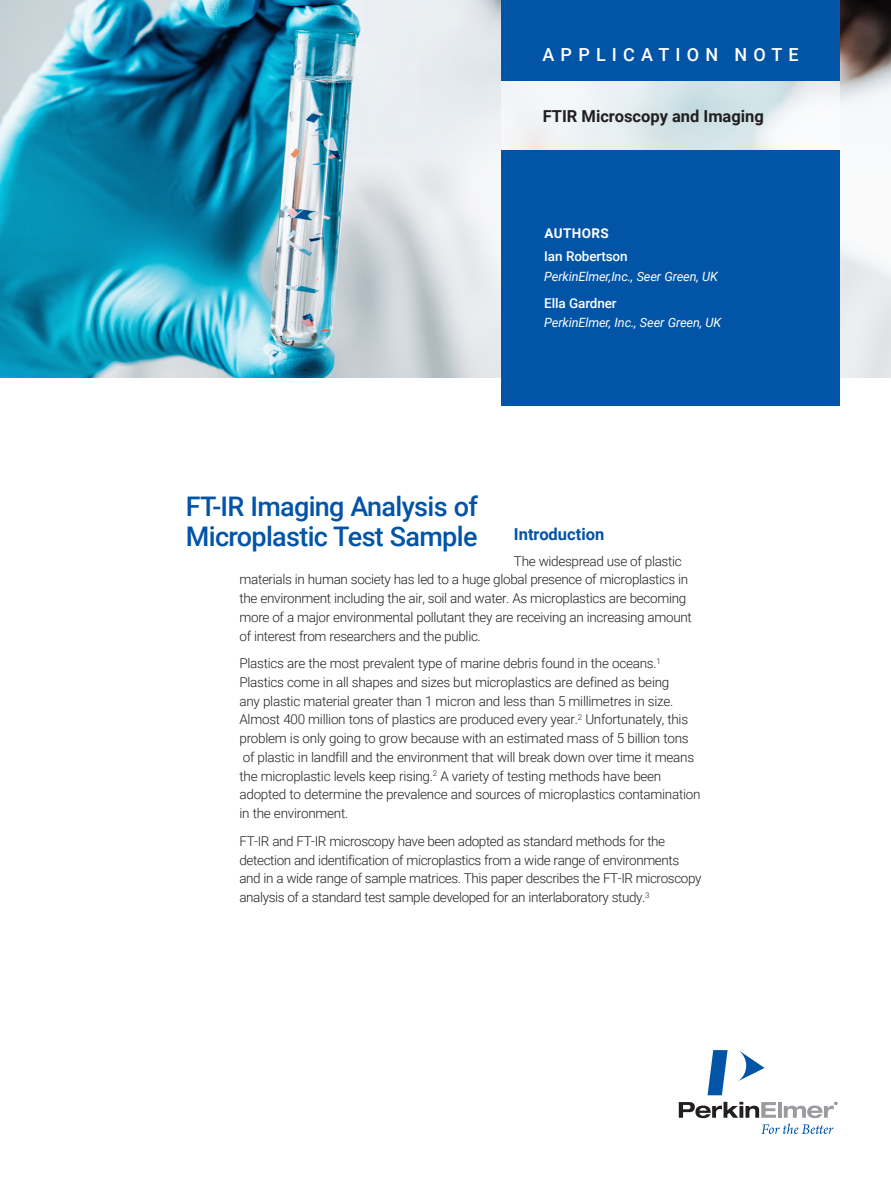
<style>
.page{position:relative;width:891px;height:1188px;background:#fff}
.page>*{position:absolute;margin:0;border:0;box-sizing:border-box;transform-origin:0 0}
.Intro_Head{font:500 27px/30px "Roboto";letter-spacing:-.025em;color:#0154a6}
.t1{font:500 18px "Roboto";letter-spacing:.345em;color:#fff}
.Product_header{font:700 16.5px "Roboto";color:#231f20}
.Intro_Subhead{font:700 16.5px "Roboto";color:#0154a6}
.t2{font:300 13.5px/18.8px "Roboto";letter-spacing:-.02em;color:#231f20}
.Author_Contributor_N{font:500 13.5px "Roboto";letter-spacing:-.01em;color:#fff}
.Body{font:700 13.5px "Roboto";letter-spacing:.025em;color:#fff}
.Author_Contributor_A{font:italic 12.75px "Roboto";letter-spacing:-.01em;color:#fff}
</style>
<div class="page">
<svg style="left:738px;top:1050px;width:27px;height:31px"></svg>
<svg style="left:708px;top:1050px;width:20px;height:45px"></svg>
<svg style="left:679px;top:1102px;width:158px;height:32px"></svg>
<img style="left:0;top:0;width:891px;height:378px">
<svg style="left:501px;top:81px;width:339px;height:69px"></svg>
<div style="left:501px;top:150px;width:339px;height:256px;background:#0154a6"></div>
<div style="left:501px;top:0;width:339px;height:81px;background:#0154a6"></div>
<p class="t1" style="left:542px;top:42px;width:258px">APPLICATION NOTE</p>
<p class="Product_header" style="left:543px;top:105px;width:223px">FTIR Microscopy and Imaging</p>
<p class="Body" style="left:545px;top:224px;width:66px">AUTHORS</p>
<p class="Author_Contributor_N" style="left:544px;top:247px;width:85px">Ian Robertson</p>
<p class="Author_Contributor_A" style="left:544px;top:267px;width:175px">PerkinElmer,Inc., Seer Green, UK</p>
<p class="Author_Contributor_N" style="left:544px;top:293px;width:74px">Ella Gardner</p>
<p class="Author_Contributor_A" style="left:544px;top:314px;width:178px">PerkinElmer, Inc., Seer Green, UK</p>
<p class="Intro_Head" style="left:186px;top:490px;width:294px">FT-IR Imaging Analysis of<br>Microplastic Test Sample</p>
<p class="Intro_Subhead" style="left:514px;top:523px;width:92px">Introduction</p>
<p class="t2" style="left:239px;top:551px;width:454px;text-indent:274px">The widespread use of plastic materials in human society has led to a huge global presence of microplastics in the environment including the air, soil and water. As microplastics are becoming more of a major environmental pollutant they are receiving an increasing amount of interest from researchers and the public.</p>
<p class="t2" style="left:239px;top:654px;width:463px">Plastics are the most prevalent type of marine debris found in the oceans.<sup>1<br></sup>Plastics come in all shapes and sizes but microplastics are defined as being<br>any plastic material greater than 1 micron and less than 5 millimetres in size.<br>Almost 400 million tons of plastics are produced every year.<sup>2</sup> Unfortunately, this problem is only going to grow because with an estimated mass of 5 billion tons of plastic in landfill and the environment that will break down over time it means the microplastic levels keep rising.<sup>2</sup> A variety of testing methods have been adopted to determine the prevalence and sources of microplastics contamination in the environment.</p>
<p class="t2" style="left:239px;top:831px;width:464px">FT-IR and FT-IR microscopy have been adopted as standard methods for the detection and identification of microplastics from a wide range of environments and in a wide range of sample matrices. This paper describes the FT-IR microscopy analysis of a standard test sample developed for an interlaboratory study.<sup>3</sup></p>
</div>
